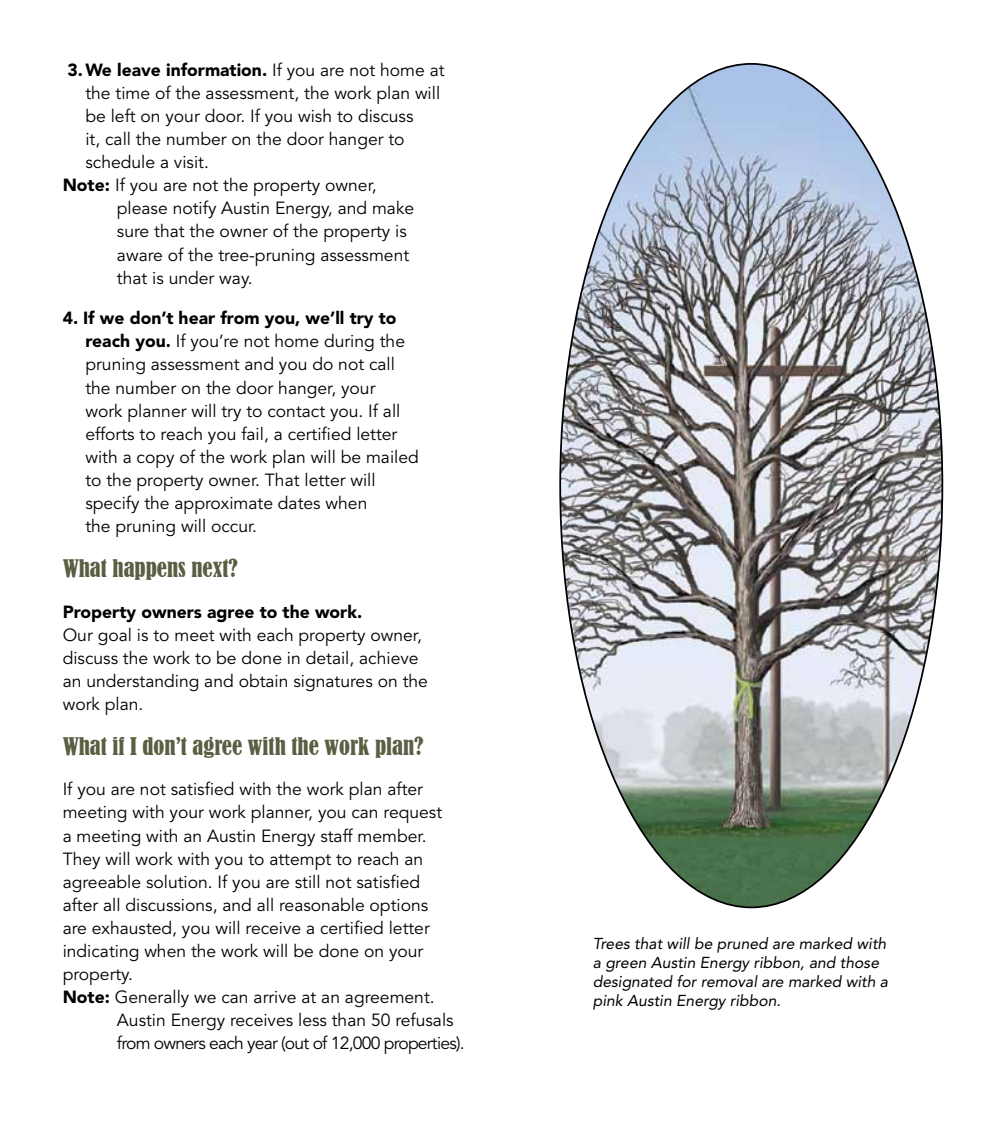
<style>
.page{position:relative;width:1008px;height:1134px;background:#fff}
.page>*{position:absolute;margin:0;border:0;box-sizing:border-box;transform-origin:0 0}
.t1{font:condensed 22.75px "Bernard";color:#585f42}
.t2{font:17.5px/23.1px "Avenir";color:#000}
.t3{font:900 17.5px "Avenir";color:#000}
.t4{font:17.5px "Avenir";letter-spacing:-.045em;color:#000}
.t5{font:italic 15.75px/19.2px "Avenir";color:#000}
.s1{font-weight:400}
.s2{font-weight:900}
</style>
<div class="page">
<img style="left:560px;top:64px;width:382px;height:843px">
<p class="t3" style="left:68px;top:59px;width:379px">3.We leave information. <span class="s1">If you are not home at</span></p>
<p class="t2" style="left:85px;top:82px;width:356px">the time of the assessment, the work plan will</p>
<p class="t2" style="left:85px;top:105px;width:330px">be left on your door. If you wish to discuss</p>
<p class="t2" style="left:85px;top:128px;width:321px">it, call the number on the door hanger to</p>
<p class="t2" style="left:85px;top:151px;width:125px">schedule a visit.</p>
<p class="t2" style="left:63px;top:174px;width:316px"><span class="s2">Note:</span> If you are not the property owner,</p>
<p class="t2" style="left:117px;top:197px;width:299px">please notify Austin Energy, and make</p>
<p class="t2" style="left:117px;top:220px;width:291px">sure that the owner of the property is</p>
<p class="t2" style="left:117px;top:244px;width:294px">aware of the tree-pruning assessment</p>
<p class="t2" style="left:117px;top:267px;width:137px">that is under way.</p>
<p class="t2" style="left:85px;top:307px;width:335px;text-indent:-23px"><span class="s2">4. If we don’t hear from you, we’ll try to reach you.</span> If you’re not home during the pruning assessment and you do not call the number on the door hanger, your<br>work planner will try to contact you. If all efforts to reach you fail, a certified letter with a copy of the work plan will be mailed to the property owner. That letter will specify the approximate dates when<br>the pruning will occur.</p>
<h1 class="t1" style="left:63px;top:555px;width:177px">What happens next?</h1>
<p class="t3" style="left:63px;top:601px;width:301px">Property owners agree to the work.</p>
<p class="t2" style="left:63px;top:624px;width:367px">Our goal is to meet with each property owner, discuss the work to be done in detail, achieve an understanding and obtain signatures on the work plan.</p>
<h1 class="t1" style="left:63px;top:733px;width:363px">What if I don’t agree with the work plan?</h1>
<p class="t2" style="left:63px;top:778px;width:362px">If you are not satisfied with the work plan after</p>
<p class="t2" style="left:63px;top:801px;width:381px">meeting with your work planner, you can request</p>
<p class="t2" style="left:63px;top:825px;width:365px">a meeting with an Austin Energy staff member.</p>
<p class="t2" style="left:63px;top:848px;width:362px">They will work with you to attempt to reach an</p>
<p class="t2" style="left:63px;top:871px;width:359px">agreeable solution. If you are still not satisfied</p>
<p class="t2" style="left:63px;top:894px;width:367px">after all discussions, and all reasonable options</p>
<p class="t2" style="left:63px;top:917px;width:369px">are exhausted, you will receive a certified letter</p>
<p class="t2" style="left:63px;top:940px;width:362px">indicating when the work will be done on your</p>
<p class="t2" style="left:63px;top:963px;width:72px">property.</p>
<p class="t2" style="left:63px;top:986px;width:374px"><span class="s2">Note:</span> Generally we can arrive at an agreement.</p>
<p class="t2" style="left:117px;top:1009px;width:338px">Austin Energy receives less than 50 refusals</p>
<p class="t4" style="left:117px;top:1033px;width:349px">from owners each year (out of 12,000 properties).</p>
<p class="t5" style="left:593px;top:934px;width:297px">Trees that will be pruned are marked with a green Austin Energy ribbon, and those designated for removal are marked with a pink Austin Energy ribbon.</p>
</div>
